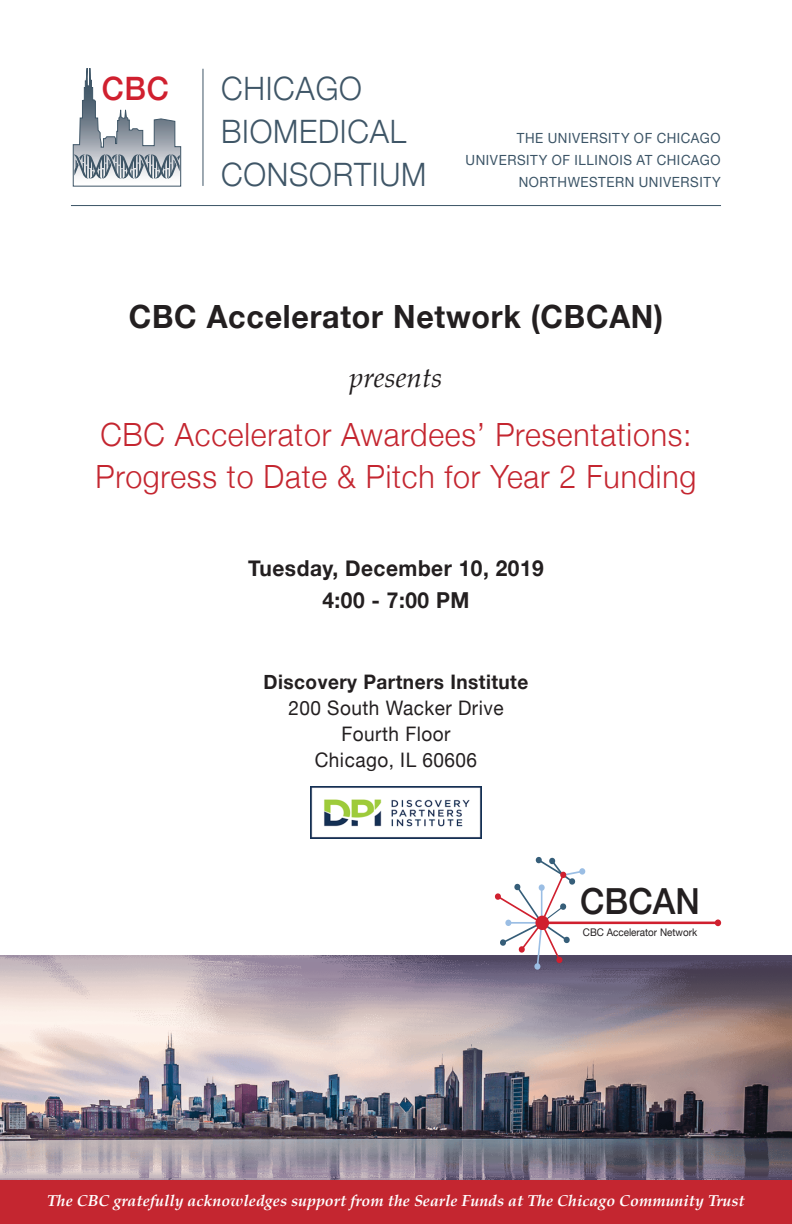
<style>
.page{position:relative;width:792px;height:1224px;background:#fff}
.page>*{position:absolute;margin:0;border:0;box-sizing:border-box;transform-origin:0 0}
.t1{font:500 36px "Helvetica Neue";color:#231f20;scale:.94 1}
.t2{font:300 32.2px/43.2px "Helvetica Neue";letter-spacing:.025em;color:#3f5667;scale:.95 1}
.t3{font:500 32.2px "Helvetica Neue";color:#d0202f;scale:.95 1}
.t4{font:300 32px/42px "Helvetica Neue";letter-spacing:.025em;color:#c42630;scale:.95 1}
.t5{font:700 32px "Helvetica Neue";letter-spacing:.025em;color:#231f20;scale:.95 1}
.t6{font:italic 28px "Palatino";color:#231f20}
.t7{font:700 22px/32px "Helvetica Neue";letter-spacing:.025em;color:#231f20;text-align:center;scale:.95 1}
.t8{font:20px/26px "Helvetica Neue";letter-spacing:.025em;color:#231f20;text-align:center;scale:.95 1}
.t9{font:700 20px "Helvetica Neue";letter-spacing:.025em;color:#231f20;scale:.95 1}
.t10{font:italic 700 16px "Palatino";color:#fff}
.t11{font:14px/22px "Helvetica Neue";letter-spacing:.045em;color:#3b5466;text-align:right;scale:.95 1}
.t12{font:10.6px "Helvetica Neue";color:#231f20;scale:.94 1}
</style>
<div class="page">
<div style="left:0;top:1180px;width:792px;height:44px;background:#c42630"></div>
<svg style="left:73px;top:68px;width:109px;height:119px"></svg>
<hr style="left:203px;top:69px;width:1px;height:117px;background:#3f5667">
<hr style="left:71px;top:205px;width:650px;height:1px;background:#3b5466">
<img style="left:0;top:956px;width:792px;height:224px">
<svg style="left:494px;top:856px;width:90px;height:112px"></svg>
<hr style="left:542px;top:922px;width:176px;height:2px;background:#d0202f">
<div style="left:535px;top:916px;width:14px;height:14px;background:#d0202f;border-radius:50%"></div>
<div style="left:715px;top:919px;width:6px;height:7px;background:#d0202f;border-radius:50%"></div>
<img style="left:311px;top:786px;width:170px;height:53px">
<h2 class="t3" style="left:102px;top:63px;width:72px">CBC</h2>
<h2 class="t2" style="left:221px;top:65px;width:218px">CHICAGO<br>BIOMEDICAL<br>CONSORTIUM</h2>
<p class="t11" style="left:466px;top:128px;width:270px">THE UNIVERSITY OF CHICAGO<br>UNIVERSITY OF ILLINOIS AT CHICAGO<br>NORTHWESTERN UNIVERSITY</p>
<h3 class="t5" style="left:129px;top:292px;width:564px">CBC Accelerator Network (CBCAN)</h3>
<h3 class="t6" style="left:350px;top:354px;width:94px">presents</h3>
<h3 class="t4" style="left:96px;top:411px;width:634px">CBC Accelerator Awardees’ Presentations:<br>Progress to Date &amp; Pitch for Year 2 Funding</h3>
<h3 class="t7" style="left:248px;top:552px;width:313px">Tuesday, December 10, 2019<br>4:00 - 7:00 PM</h3>
<p class="t9" style="left:264px;top:666px;width:280px">Discovery Partners Institute</p>
<p class="t8" style="left:288px;top:696px;width:228px">200 South Wacker Drive<br>Fourth Floor<br>Chicago, IL 60606</p>
<h1 class="t1" style="left:580px;top:872px;width:129px">CBCAN</h1>
<p class="t12" style="left:583px;top:925px;width:123px">CBC Accelerator Network</p>
<p class="t10" style="left:47px;top:1187px;width:699px">The CBC gratefully acknowledges support from the Searle Funds at The Chicago Community Trust</p>
</div>
